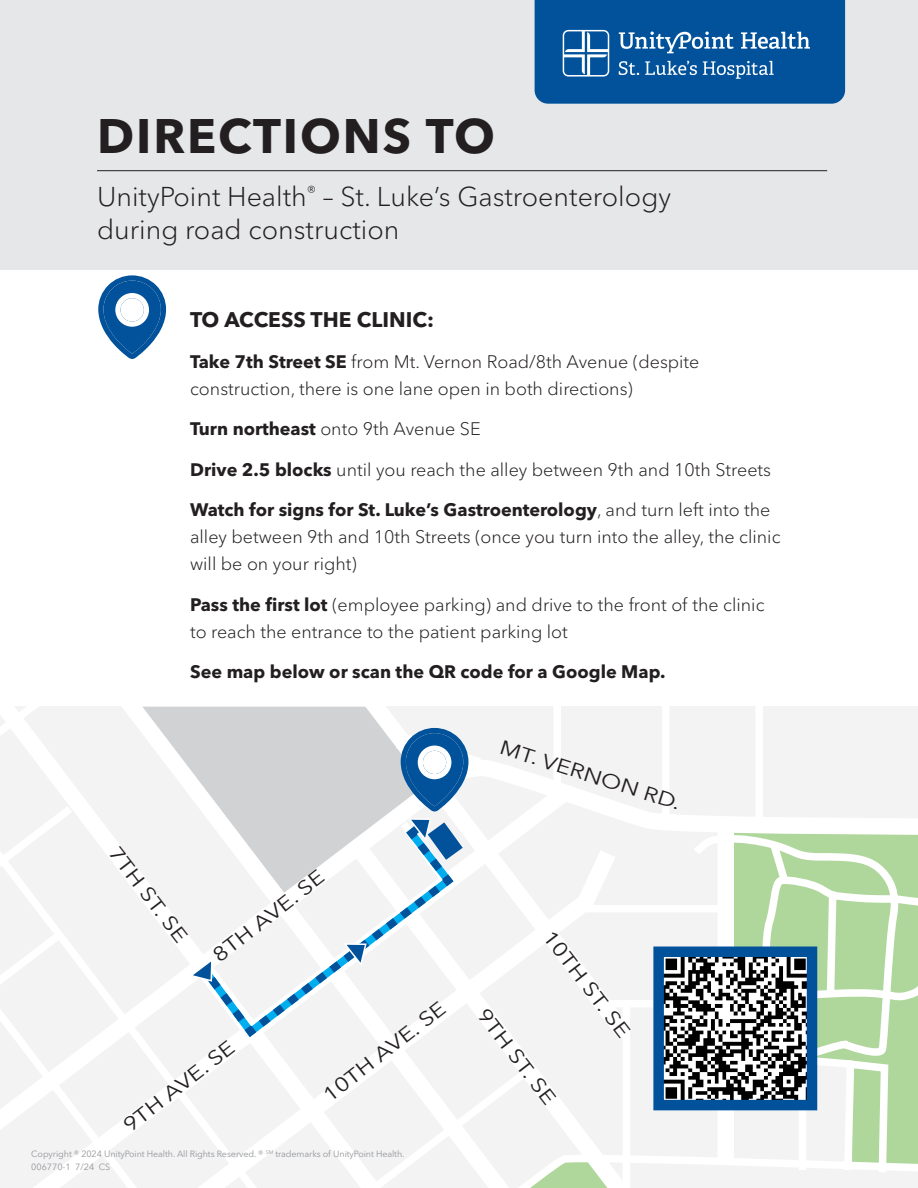
<style>
.page{position:relative;width:918px;height:1188px;background:#fff}
.page>*{position:absolute;margin:0;border:0;box-sizing:border-box;transform-origin:0 0}
.t1{font:700 48px "Avenir Next LT Pro";letter-spacing:.04em;color:#231f20}
.t2{font:300 27px/33px "Avenir Next LT Pro";color:#231f20}
.t3{font:700 21px "Avenir Next LT Pro";color:#231f20}
.t4{font:19.95px "Avenir Next LT Pro";color:#231f20;scale:1.2 1}
.t5{font:300 18px/27px "Avenir Next LT Pro";color:#231f20}
.t6{font:700 18px "Avenir Next LT Pro";color:#231f20}
.t7{font:9px "Avenir Next LT Pro";letter-spacing:-.01em;color:#939598}
.s1{font-weight:700}
</style>
<div class="page">
<div style="left:0;top:0;width:918px;height:270px;background:#e6e7e9"></div>
<div style="left:0;top:707px;width:918px;height:481px;background:#f3f3f4"></div>
<svg style="left:561px;top:783px;width:357px;height:42px"></svg>
<svg style="left:499px;top:763px;width:62px;height:62px"></svg>
<svg style="left:493px;top:825px;width:425px;height:227px"></svg>
<div style="left:623px;top:1003px;width:7px;height:185px;background:#fff"></div>
<div style="left:718px;top:823px;width:16px;height:338px;background:#fff"></div>
<svg style="left:0;top:707px;width:262px;height:358px"></svg>
<svg style="left:80px;top:1065px;width:344px;height:123px"></svg>
<div style="left:608px;top:1000px;width:117px;height:7px;background:#fff"></div>
<svg style="left:0;top:799px;width:80px;height:389px"></svg>
<div style="left:584px;top:905px;width:141px;height:7px;background:#fff"></div>
<div style="left:755px;top:707px;width:8px;height:115px;background:#fff"></div>
<div style="left:662px;top:707px;width:8px;height:115px;background:#fff"></div>
<div style="left:554px;top:707px;width:7px;height:81px;background:#fff"></div>
<svg style="left:689px;top:830px;width:229px;height:222px"></svg>
<svg style="left:765px;top:837px;width:153px;height:202px"></svg>
<svg style="left:424px;top:1052px;width:494px;height:136px"></svg>
<img style="left:664px;top:957px;width:142px;height:142px">
<div style="left:653px;top:946px;width:164px;height:164px;border:10px solid #01529b"></div>
<svg style="left:192px;top:1037px;width:229px;height:5px"></svg>
<svg style="left:188px;top:719px;width:311px;height:318px"></svg>
<hr style="left:97px;top:170px;width:730px;height:1px;background:#231f20">
<svg style="left:535px;top:0;width:310px;height:104px"></svg>
<svg style="left:98px;top:275px;width:68px;height:84px"></svg>
<p class="t1" style="left:97px;top:107px;width:399px">DIRECTIONS TO</p>
<p class="t2" style="left:97px;top:180px;width:575px">UnityPoint Health<sup>®</sup> – St. Luke’s Gastroenterology during road construction</p>
<p class="t3" style="left:190px;top:307px;width:245px">TO ACCESS THE CLINIC:</p>
<p class="t5" style="left:190px;top:348px;width:511px"><span class="s1">Take 7th Street SE</span> from Mt. Vernon Road/8th Avenue (despite construction, there is one lane open in both directions)</p>
<p class="t5" style="left:190px;top:415px;width:292px"><span class="s1">Turn northeast</span> onto 9th Avenue SE</p>
<p class="t5" style="left:190px;top:456px;width:582px"><span class="s1">Drive 2.5 blocks</span> until you reach the alley between 9th and 10th Streets</p>
<p class="t5" style="left:190px;top:496px;width:592px"><span class="s1">Watch for signs for St. Luke’s Gastroenterology</span>, and turn left into the alley between 9th and 10th Streets (once you turn into the alley, the clinic will be on your right)</p>
<p class="t5" style="left:190px;top:591px;width:576px"><span class="s1">Pass the first lot</span> (employee parking) and drive to the front of the clinic to reach the entrance to the patient parking lot</p>
<p class="t6" style="left:190px;top:661px;width:477px">See map below or scan the QR code for a Google Map.</p>
<p class="t4" style="left:123px;top:841px;width:97px;rotate:53deg">7TH ST. SE</p>
<p class="t4" style="left:208px;top:948px;width:114px;rotate:-38deg">8TH AVE. SE</p>
<p class="t4" style="left:318px;top:1088px;width:126px;rotate:-38deg">10TH AVE. SE</p>
<p class="t4" style="left:118px;top:1118px;width:114px;rotate:-38deg">9TH AVE. SE</p>
<p class="t7" style="left:31px;top:1148px;width:375px">Copyright ® 2024 UnityPoint Health. All Rights Reserved. ® <sup>SM</sup> trademarks of UnityPoint Health.</p>
<p class="t7" style="left:31px;top:1161px;width:80px">006770-1 7/24 CS</p>
<p class="t4" style="left:504px;top:736px;width:158px;rotate:17deg">MT. VERNON RD.</p>
<p class="t4" style="left:557px;top:925px;width:109px;rotate:53deg">10TH ST. SE</p>
<p class="t4" style="left:492px;top:1003px;width:97px;rotate:53deg">9TH ST. SE</p>
</div>
